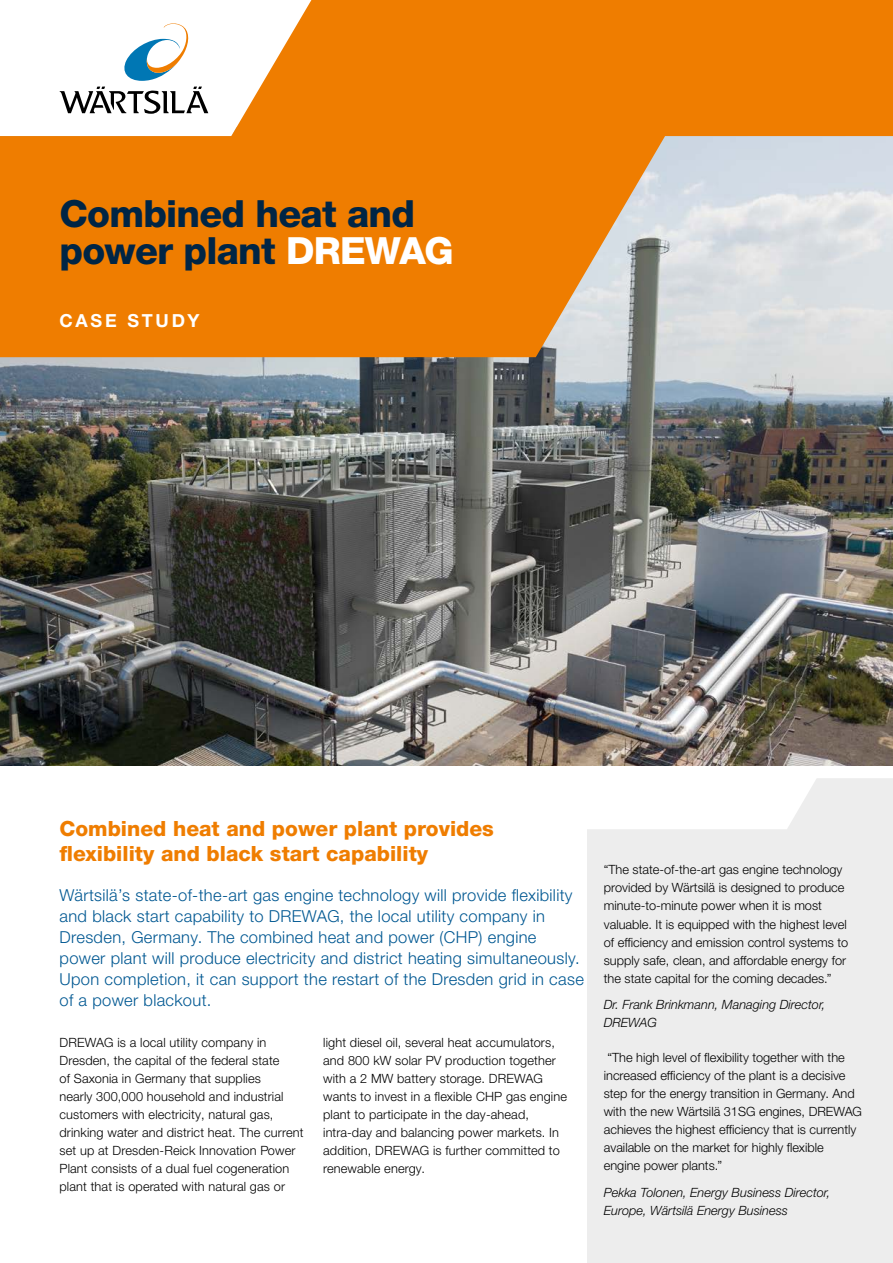
<style>
.page{position:relative;width:893px;height:1263px;background:#fff}
.page>*{position:absolute;margin:0;border:0;box-sizing:border-box;transform-origin:0 0}
.Cover_Head{font:800 37.5px/37.5px "Helvetica Neue LTW1 G";letter-spacing:-.02em;color:#002545}
.Head_1{font:800 21px/25.2px "Helvetica Neue LTW1 G";color:#ef7d00}
.Cover_sub{font:700 18px "Helvetica Neue LTW1 G";letter-spacing:.16em;color:#fff}
.Ingress{font:300 16.5px/21px "Helvetica Neue LTW1 G";letter-spacing:.02em;color:#005892}
.t1{font:300 12.75px/18px "Helvetica Neue LTW1 G";color:#000}
.Sign{font:italic 300 12.75px/18px "Helvetica Neue";color:#000}
.s1{color:#fff}
</style>
<div class="page">
<img style="left:0;top:357px;width:893px;height:408px">
<svg style="left:587px;top:778px;width:306px;height:485px;background:#eee"></svg>
<svg style="left:0;top:0;width:893px;height:357px;background:#e99d48"></svg>
<p class="Cover_Head" style="left:60px;top:195px;width:396px">Combined heat and power plant <span class="s1">DREWAG</span></p>
<p class="Cover_sub" style="left:60px;top:310px;width:142px">CASE STUDY</p>
<p class="Head_1" style="left:60px;top:816px;width:436px">Combined heat and power plant provides flexibility and black start capability</p>
<p class="Ingress" style="left:60px;top:884px;width:526px">Wärtsilä’s state-of-the-art gas engine technology will provide flexibility and black start capability to DREWAG, the local utility company in Dresden, Germany. The combined heat and power (CHP) engine power plant will produce electricity and district heating simultaneously.<br>Upon completion, it can support the restart of the Dresden grid in case of a power blackout.</p>
<p class="t1" style="left:60px;top:1033px;width:246px">DREWAG is a local utility company in Dresden, the capital of the federal state<br>of Saxonia in Germany that supplies<br>nearly 300,000 household and industrial customers with electricity, natural gas, drinking water and district heat. The current set up at Dresden-Reick Innovation Power Plant consists of a dual fuel cogeneration plant that is operated with natural gas or</p>
<p class="t1" style="left:323px;top:1033px;width:245px">light diesel oil, several heat accumulators, and 800 kW solar PV production together with a 2 MW battery storage. DREWAG wants to invest in a flexible CHP gas engine plant to participate in the day-ahead, intra-day and balancing power markets. In addition, DREWAG is further committed to renewable energy.</p>
<p class="t1" style="left:604px;top:861px;width:246px">“The state-of-the-art gas engine technology provided by Wärtsilä is designed to produce minute-to-minute power when it is most valuable. It is equipped with the highest level of efficiency and emission control systems to supply safe, clean, and affordable energy for the state capital for the coming decades.”</p>
<p class="Sign" style="left:604px;top:995px;width:223px">Dr. Frank Brinkmann, Managing Director,<br>DREWAG</p>
<p class="t1" style="left:604px;top:1048px;width:260px">“The high level of flexibility together with the increased efficiency of the plant is a decisive step for the energy transition in Germany. And with the new Wärtsilä 31SG engines, DREWAG achieves the highest efficiency that is currently available on the market for highly flexible engine power plants.”</p>
<p class="Sign" style="left:604px;top:1183px;width:228px">Pekka Tolonen, Energy Business Director,<br>Europe, Wärtsilä Energy Business</p>
</div>
